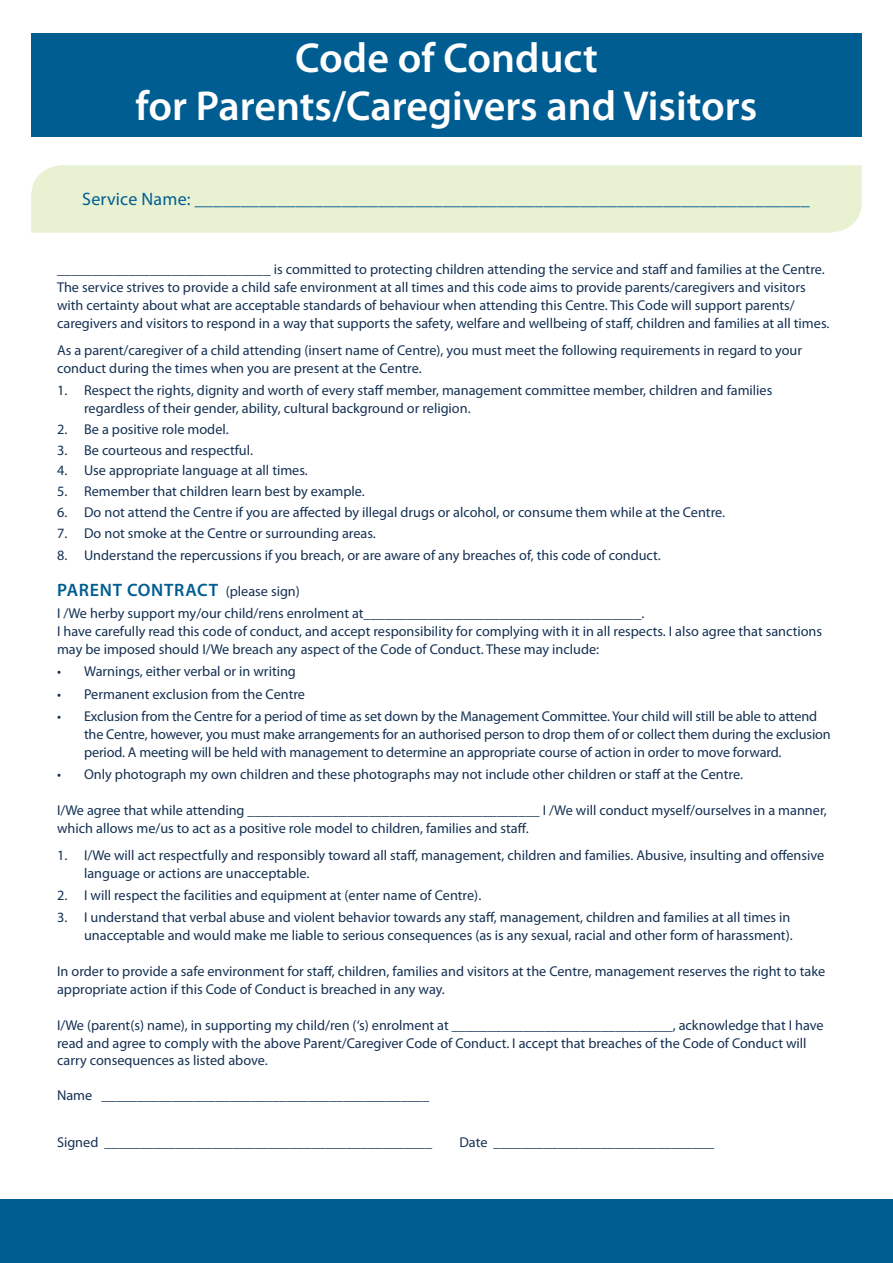
<style>
.page{position:relative;width:893px;height:1263px;background:#fff}
.page>*{position:absolute;margin:0;border:0;box-sizing:border-box;transform-origin:0 0}
.t1{font:600 42px "Myriad Pro";color:#fff}
.t2{font:18px "Myriad Pro";letter-spacing:.01em;color:#005d91}
.t3{font:600 18px "Myriad Pro";letter-spacing:.04em;color:#005d91}
.t4{font:14.25px/18px "Myriad Pro";color:#153153}
.s1{font-weight:400;font-size:14.25px;color:#153153}
</style>
<div class="page">
<div style="left:31px;top:33px;width:831px;height:103px;background:#005d91"></div>
<div style="left:31px;top:165px;width:831px;height:68px;background:#e9f1d3"></div>
<div style="left:0;top:1200px;width:893px;height:63px;background:#005d91"></div>
<p class="t1" style="left:295px;top:31px;width:304px">Code of Conduct</p>
<p class="t1" style="left:136px;top:79px;width:623px">for Parents/Caregivers and Visitors</p>
<p class="t2" style="left:82px;top:188px;width:729px">Service Name: ___________________________________________________________________</p>
<p class="t4" style="left:57px;top:260px;width:774px">______________________________ is committed to protecting children attending the service and staff and families at the Centre.<br>The service strives to provide a child safe environment at all times and this code aims to provide parents/caregivers and visitors with certainty about what are acceptable standards of behaviour when attending this Centre. This Code will support parents/ caregivers and visitors to respond in a way that supports the safety, welfare and wellbeing of staff, children and families at all times.</p>
<p class="t4" style="left:57px;top:341px;width:747px">As a parent/caregiver of a child attending (insert name of Centre), you must meet the following requirements in regard to your conduct during the times when you are present at the Centre.</p>
<p class="t4" style="left:84px;top:381px;width:690px;text-indent:-27px">1. Respect the rights, dignity and worth of every staff member, management committee member, children and families regardless of their gender, ability, cultural background or religion.</p>
<p class="t4" style="left:57px;top:420px;width:173px">2. Be a positive role model.</p>
<p class="t4" style="left:57px;top:441px;width:197px">3. Be courteous and respectful.</p>
<p class="t4" style="left:57px;top:461px;width:252px">4. Use appropriate language at all times.</p>
<p class="t4" style="left:57px;top:482px;width:309px">5. Remember that children learn best by example.</p>
<p class="t4" style="left:57px;top:503px;width:669px">6. Do not attend the Centre if you are affected by illegal drugs or alcohol, or consume them while at the Centre.</p>
<p class="t4" style="left:57px;top:524px;width:320px">7. Do not smoke at the Centre or surrounding areas.</p>
<p class="t4" style="left:57px;top:546px;width:605px">8. Understand the repercussions if you breach, or are aware of any breaches of, this code of conduct.</p>
<p class="t3" style="left:57px;top:578px;width:244px">PARENT CONTRACT <span class="s1">(please sign)</span></p>
<p class="t4" style="left:57px;top:604px;width:589px">I /We herby support my/our child/rens enrolment at_______________________________________.</p>
<p class="t4" style="left:57px;top:622px;width:767px">I have carefully read this code of conduct, and accept responsibility for complying with it in all respects. I also agree that sanctions may be imposed should I/We breach any aspect of the Code of Conduct. These may include:</p>
<p class="t4" style="left:57px;top:662px;width:240px">• Warnings, either verbal or in writing</p>
<p class="t4" style="left:57px;top:685px;width:249px">• Permanent exclusion from the Centre</p>
<p class="t4" style="left:84px;top:707px;width:748px;text-indent:-27px">• Exclusion from the Centre for a period of time as set down by the Management Committee. Your child will still be able to attend the Centre, however, you must make arrangements for an authorised person to drop them of or collect them during the exclusion period. A meeting will be held with management to determine an appropriate course of action in order to move forward.</p>
<p class="t4" style="left:57px;top:765px;width:687px">• Only photograph my own children and these photographs may not include other children or staff at the Centre.</p>
<p class="t4" style="left:57px;top:801px;width:771px">I/We agree that while attending _________________________________________ I /We will conduct myself/ourselves in a manner, which allows me/us to act as a positive role model to children, families and staff.</p>
<p class="t4" style="left:84px;top:846px;width:742px;text-indent:-27px">1. I/We will act respectfully and responsibly toward all staff, management, children and families. Abusive, insulting and offensive language or actions are unacceptable.</p>
<p class="t4" style="left:57px;top:886px;width:426px">2. I will respect the facilities and equipment at (enter name of Centre).</p>
<p class="t4" style="left:57px;top:908px;width:737px;text-align:right">3. I understand that verbal abuse and violent behavior towards any staff, management, children and families at all times in unacceptable and would make me liable to serious consequences (as is any sexual, racial and other form of harassment).</p>
<p class="t4" style="left:57px;top:962px;width:770px">In order to provide a safe environment for staff, children, families and visitors at the Centre, management reserves the right to take appropriate action if this Code of Conduct is breached in any way.</p>
<p class="t4" style="left:57px;top:1016px;width:768px;line-height:17.5px">I/We (parent(s) name), in supporting my child/ren (‘s) enrolment at _______________________________, acknowledge that I have read and agree to comply with the above Parent/Caregiver Code of Conduct. I accept that breaches of the Code of Conduct will carry consequences as listed above.</p>
<p class="t4" style="left:57px;top:1085px;width:374px">Name ______________________________________________</p>
<p class="t4" style="left:57px;top:1132px;width:377px">Signed ______________________________________________</p>
<p class="t4" style="left:459px;top:1132px;width:256px">Date _______________________________</p>
</div>
